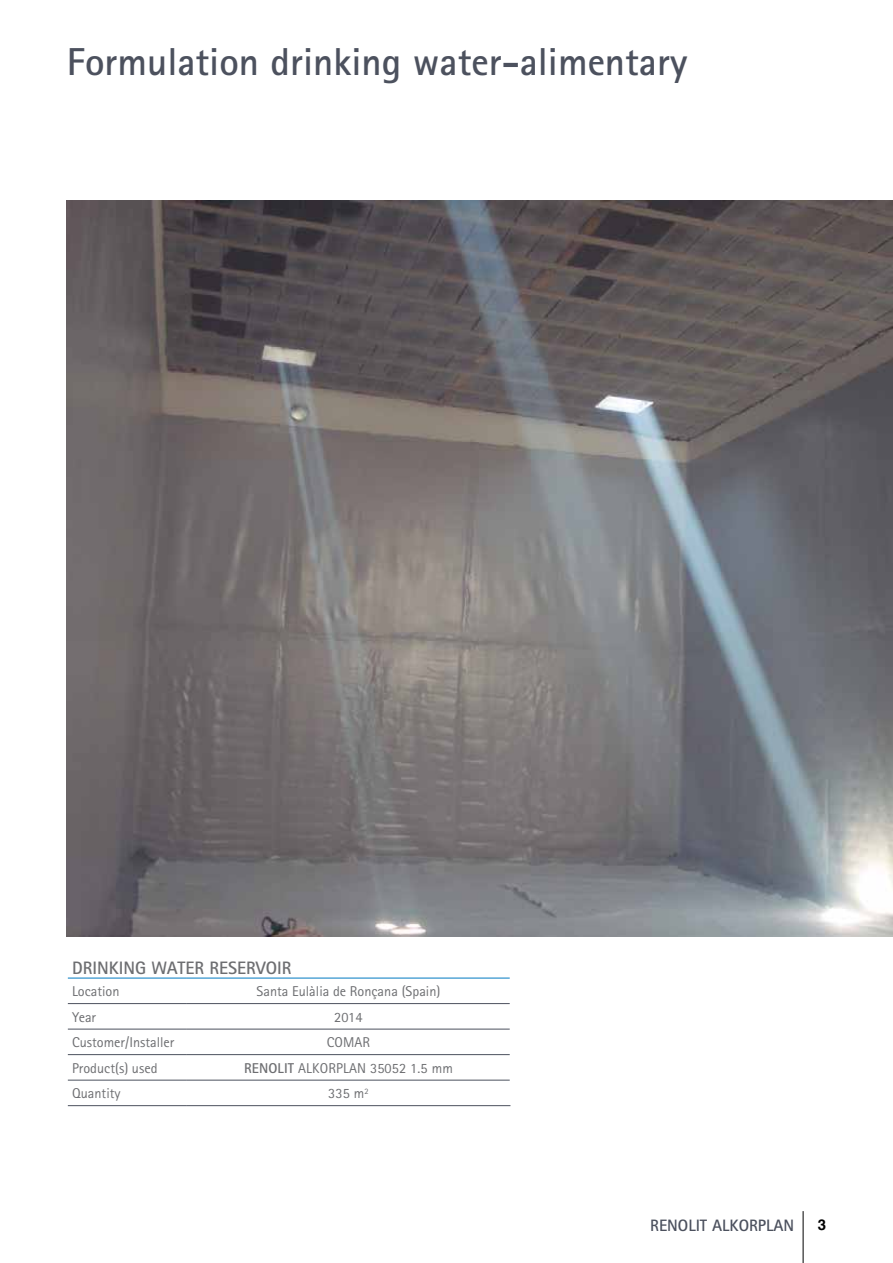
<style>
.page{position:relative;width:893px;height:1263px;background:#fff}
.page>*{position:absolute;margin:0;border:0;box-sizing:border-box;transform-origin:0 0}
.t1{font:700 39px "Rotis Sans Serif";color:#4c515e}
.t2{font:700 18px "Rotis Sans Serif";color:#6d6e71}
.t3{font:700 16.5px "Rotis Sans Serif";color:#4c515e}
.t4{font:700 15px "Helvetica";color:#000}
.t5{font:14.25px "Rotis Sans Serif";color:#6d6e71}
.s1{font-weight:700}
</style>
<div class="page">
<hr style="left:803px;top:1211px;width:1px;height:52px;background:#000">
<img style="left:67px;top:201px;width:826px;height:735px">
<svg style="left:187px;top:977px;width:324px;height:129px"></svg>
<hr style="left:187px;top:1003px;width:323px;height:1px;background:#4c515e">
<hr style="left:187px;top:1029px;width:323px;height:1px;background:#4c515e">
<hr style="left:187px;top:1054px;width:323px;height:1px;background:#4c515e">
<hr style="left:187px;top:1080px;width:323px;height:1px;background:#4c515e">
<hr style="left:187px;top:1105px;width:323px;height:1px;background:#4c515e">
<hr style="left:68px;top:1003px;width:119px;height:1px;background:#4c515e">
<hr style="left:68px;top:1029px;width:119px;height:1px;background:#4c515e">
<hr style="left:68px;top:1054px;width:119px;height:1px;background:#4c515e">
<hr style="left:68px;top:1080px;width:119px;height:1px;background:#4c515e">
<hr style="left:68px;top:1105px;width:119px;height:1px;background:#4c515e">
<hr style="left:68px;top:978px;width:119px;height:1px;background:#007ac1">
<hr style="left:187px;top:978px;width:323px;height:1px;background:#007ac1">
<h1 class="t1" style="left:67px;top:38px;width:622px">Formulation drinking water-alimentary</h1>
<p class="t2" style="left:72px;top:957px;width:221px">DRINKING WATER RESERVOIR</p>
<p class="t5" style="left:72px;top:983px;width:49px">Location</p>
<p class="t5" style="left:257px;top:983px;width:185px">Santa Eulàlia de Ronçana (Spain)</p>
<p class="t5" style="left:72px;top:1008px;width:26px">Year</p>
<p class="t5" style="left:334px;top:1008px;width:30px">2014</p>
<p class="t5" style="left:72px;top:1034px;width:104px">Customer/Installer</p>
<p class="t5" style="left:327px;top:1034px;width:45px">COMAR</p>
<p class="t5" style="left:72px;top:1059px;width:87px">Product(s) used</p>
<p class="t5" style="left:244px;top:1060px;width:210px"><span class="s1">RENOLIT</span> ALKORPLAN 35052 1.5 mm</p>
<p class="t5" style="left:72px;top:1085px;width:50px">Quantity</p>
<p class="t5" style="left:328px;top:1085px;width:42px">335 m<sup>2</sup></p>
<p class="t3" style="left:650px;top:1214px;width:146px">RENOLIT ALKORPLAN</p>
<p class="t4" style="left:818px;top:1215px;width:10px">3</p>
</div>
